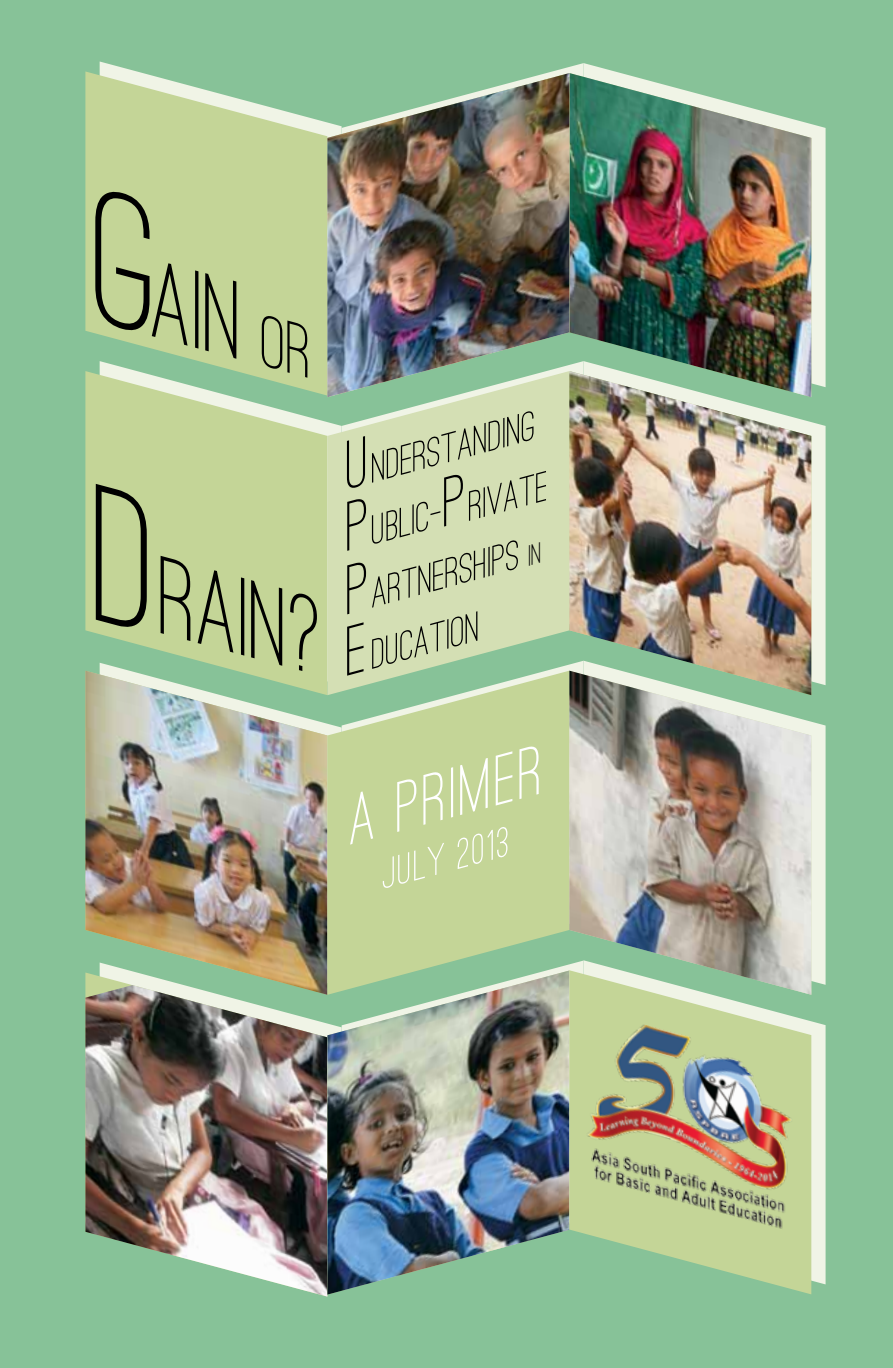
<style>
.page{position:relative;width:893px;height:1368px;background:#87c298}
.page>*{position:absolute;margin:0;border:0;box-sizing:border-box;transform-origin:0 0}
.t1{font:italic 500 110.8px "Ostrich Sans";color:#000}
.t2{font:italic 500 71.4px "Ostrich Sans";color:#fff}
.t3{font:italic 500 43px "Ostrich Sans";color:#fff}
.t4{font:italic 500 42.2px/60.6px "Ostrich Sans";color:#000}
.s1{font-size:74.2px}
.s2{font-size:194.6px}
.s3{font-size:70.2px}
.s4{font-size:29.6px}
</style>
<div class="page">
<img style="left:85px;top:995px;width:242px;height:302px">
<img style="left:327px;top:995px;width:242px;height:300px">
<img style="left:85px;top:695px;width:242px;height:300px">
<svg style="left:327px;top:695px;width:242px;height:300px;background:#bdd299"></svg>
<svg style="left:811px;top:387px;width:14px;height:274px;background:#e0ebd8"></svg>
<svg style="left:811px;top:661px;width:14px;height:299px;background:#e0ecda"></svg>
<svg style="left:811px;top:960px;width:14px;height:324px;background:#e1ecda"></svg>
<svg style="left:85px;top:396px;width:242px;height:299px;background:#bfd39a"></svg>
<svg style="left:327px;top:397px;width:242px;height:298px;background:#cbdbb1"></svg>
<img style="left:569px;top:397px;width:242px;height:274px">
<img style="left:569px;top:671px;width:242px;height:299px">
<svg style="left:85px;top:71px;width:242px;height:325px;background:#bdd49c"></svg>
<svg style="left:569px;top:970px;width:242px;height:324px;fill:#c4d598"></svg>
<svg style="left:583px;top:63px;width:242px;height:324px;fill:#f0f4e6"></svg>
<img style="left:569px;top:73px;width:242px;height:324px">
<img style="left:327px;top:73px;width:242px;height:324px">
<img style="left:588px;top:1206px;width:201px;height:27px">
<img style="left:582px;top:1008px;width:226px;height:198px">
<div style="left:95px;top:186px;width:55px;height:150px;background:#c4d597"></div>
<svg style="left:347px;top:436px;width:18px;height:54px"></svg>
<svg style="left:347px;top:560px;width:19px;height:54px"></svg>
<h1 class="t1" style="left:177px;top:236px;width:168px;rotate:15deg">ain <span class="s1">OR</span></h1>
<h1 class="t1" style="left:121px;top:516px;width:236px;rotate:15deg"><span class="s2">D</span>rain?</h1>
<p class="t4" style="left:360px;top:439px;width:171px;rotate:-15deg">nderstanding</p>
<p class="t4" style="left:335px;top:510px;width:209px;rotate:-15deg"><span class="s3">P P</span>rivate</p>
<p class="t4" style="left:344px;top:506px;width:178px;text-indent:16px;rotate:-15deg">ublic&shy;artnerships <span class="s4">in</span></p>
<p class="t4" style="left:335px;top:632px;width:140px;rotate:-15deg"><span class="s3">E</span>ducation</p>
<h2 class="t2" style="left:332px;top:781px;width:201px;rotate:-15deg">A Primer</h2>
<p class="t3" style="left:372px;top:851px;width:132px;rotate:-15deg">July 2013</p>
</div>
